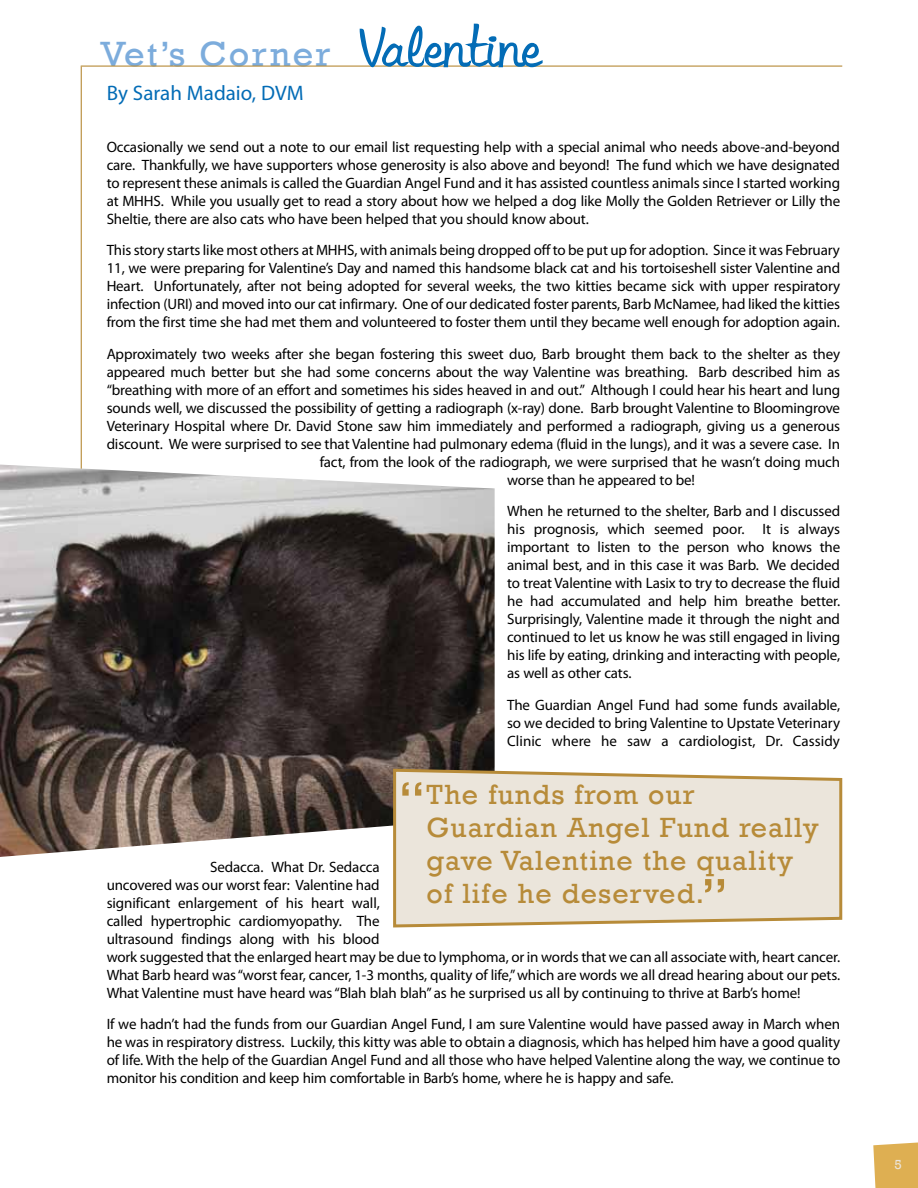
<style>
.page{position:relative;width:918px;height:1188px;background:#fff}
.page>*{position:absolute;margin:0;border:0;box-sizing:border-box;transform-origin:0 0}
.t1{font:65.4px "Libby";letter-spacing:.01em;color:#036cb6}
.t2{font:52.5px "Rockwell";color:#b78b39}
.t3{font:36px "Rockwell";letter-spacing:.06em;color:#7cacdc}
.t4{font:28.5px/33px "Rockwell";letter-spacing:.04em;color:#b78b39}
.t5{font:21px "Myriad Pro";color:#036cb6}
.t6{font:15px/18px "Myriad Pro";letter-spacing:-.01em;color:#000;text-align:justify}
.t7{font:13.5px "Rockwell";color:#ebe5db}
</style>
<div class="page">
<hr style="left:81px;top:67px;width:1px;height:779px;background:#b78b39">
<hr style="left:81px;top:66px;width:761px;height:1px;background:#b78b39">
<svg style="left:359px;top:23px;width:184px;height:45px"></svg>
<div style="left:873px;top:1143px;width:45px;height:45px;background:#deaf52"></div>
<img style="left:0;top:465px;width:495px;height:392px">
<svg style="left:392px;top:767px;width:451px;height:161px;background:#e8e1d4"></svg>
<h1 class="t1" style="left:359px;top:6px;width:183px">Valentine</h1>
<h3 class="t3" style="left:100px;top:33px;width:232px">Vet’s Corner</h3>
<h3 class="t5" style="left:107px;top:80px;width:199px">By Sarah Madaio, DVM</h3>
<p class="t6" style="left:107px;top:137px;width:735px">Occasionally we send out a note to our email list requesting help with a special animal who needs above-and-beyond care. Thankfully, we have supporters whose generosity is also above and beyond! The fund which we have designated to represent these animals is called the Guardian Angel Fund and it has assisted countless animals since I started working at MHHS. While you usually get to read a story about how we helped a dog like Molly the Golden Retriever or Lilly the Sheltie, there are also cats who have been helped that you should know about.</p>
<p class="t6" style="left:107px;top:241px;width:735px">This story starts like most others at MHHS, with animals being dropped off to be put up for adoption. Since it was February 11, we were preparing for Valentine’s Day and named this handsome black cat and his tortoiseshell sister Valentine and Heart. Unfortunately, after not being adopted for several weeks, the two kitties became sick with upper respiratory infection (URI) and moved into our cat infirmary. One of our dedicated foster parents, Barb McNamee, had liked the kitties from the first time she had met them and volunteered to foster them until they became well enough for adoption again.</p>
<p class="t6" style="left:107px;top:344px;width:735px">Approximately two weeks after she began fostering this sweet duo, Barb brought them back to the shelter as they</p>
<p class="t6" style="left:107px;top:362px;width:735px">appeared much better but she had some concerns about the way Valentine was breathing. Barb described him as</p>
<p class="t6" style="left:107px;top:380px;width:735px">“breathing with more of an effort and sometimes his sides heaved in and out.” Although I could hear his heart and lung</p>
<p class="t6" style="left:107px;top:398px;width:735px">sounds well, we discussed the possibility of getting a radiograph (x-ray) done. Barb brought Valentine to Bloomingrove</p>
<p class="t6" style="left:107px;top:416px;width:735px">Veterinary Hospital where Dr. David Stone saw him immediately and performed a radiograph, giving us a generous</p>
<p class="t6" style="left:107px;top:434px;width:735px">discount. We were surprised to see that Valentine had pulmonary edema (fluid in the lungs), and it was a severe case. In</p>
<p class="t6" style="left:320px;top:452px;width:522px">fact, from the look of the radiograph, we were surprised that he wasn’t doing much</p>
<p class="t6" style="left:507px;top:470px;width:189px">worse than he appeared to be!</p>
<p class="t6" style="left:507px;top:502px;width:335px">When he returned to the shelter, Barb and I discussed his prognosis, which seemed poor. It is always important to listen to the person who knows the animal best, and in this case it was Barb. We decided to treat Valentine with Lasix to try to decrease the fluid he had accumulated and help him breathe better.<br>Surprisingly, Valentine made it through the night and continued to let us know he was still engaged in living his life by eating, drinking and interacting with people, as well as other cats.</p>
<p class="t6" style="left:507px;top:695px;width:335px">The Guardian Angel Fund had some funds available, so we decided to bring Valentine to Upstate Veterinary Clinic where he saw a cardiologist, Dr. Cassidy</p>
<h2 class="t2" style="left:398px;top:770px;width:29px">“</h2>
<h3 class="t4" style="left:427px;top:779px;width:394px">The funds from our<br>Guardian Angel Fund really gave Valentine the quality of life he deserved.</h3>
<p class="t6" style="left:107px;top:857px;width:735px;text-align:left;text-indent:103px">Sedacca. What Dr. Sedacca<br>uncovered was our worst fear: Valentine had<br>significant enlargement of his heart wall,<br>called hypertrophic cardiomyopathy. The<br>ultrasound findings along with his blood<br>work suggested that the enlarged heart may be due to lymphoma, or in words that we can all associate with, heart cancer.<br>What Barb heard was “worst fear, cancer, 1-3 months, quality of life,” which are words we all dread hearing about our pets.<br>What Valentine must have heard was “Blah blah blah” as he surprised us all by continuing to thrive at Barb’s home!</p>
<p class="t6" style="left:107px;top:1015px;width:735px">If we hadn’t had the funds from our Guardian Angel Fund, I am sure Valentine would have passed away in March when he was in respiratory distress. Luckily, this kitty was able to obtain a diagnosis, which has helped him have a good quality of life. With the help of the Guardian Angel Fund and all those who have helped Valentine along the way, we continue to monitor his condition and keep him comfortable in Barb’s home, where he is happy and safe.</p>
<h2 class="t2" style="left:701px;top:867px;width:29px">”</h2>
<p class="t7" style="left:894px;top:1157px;width:9px">5</p>
</div>
